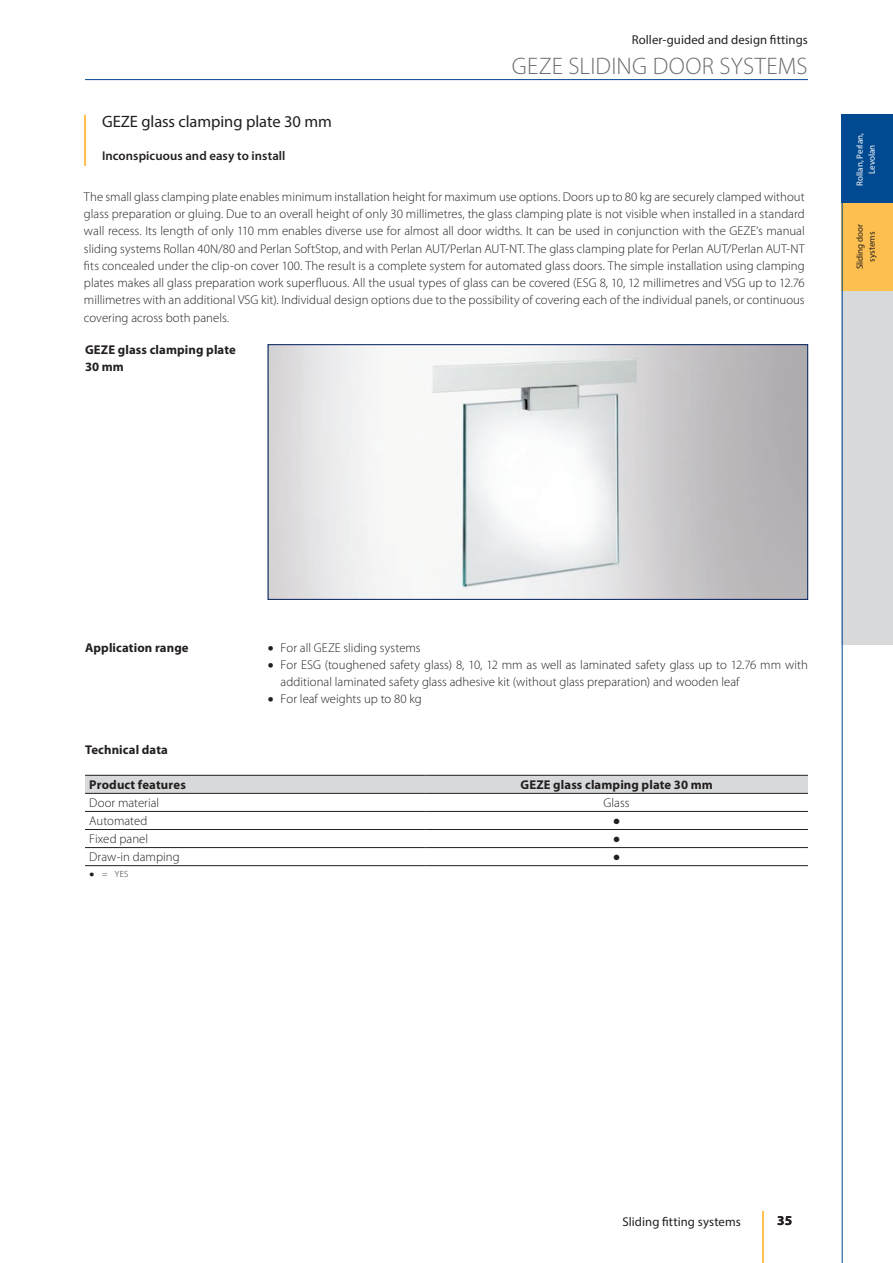
<style>
.page{position:relative;width:893px;height:1263px;background:#fff}
.page>*{position:absolute;margin:0;border:0;box-sizing:border-box;transform-origin:0 0}
.t1{font:300 24px "Myriad Pro";letter-spacing:.01em;color:#6c6d70}
.t2{font:16.5px "Myriad Pro";letter-spacing:-.005em;color:#231f20}
.t3{font:700 13.5px "Myriad Pro";color:#231f20}
.t4{font:300 12.75px/17.2px "Myriad Pro";color:#231f20;text-align:justify}
.t5{font:700 12.75px/17.2px "Myriad Pro";letter-spacing:.01em;color:#231f20}
.t6{font:12.75px "Myriad Pro";letter-spacing:.005em;color:#231f20}
.t7{font:600 12.75px "Myriad Pro";letter-spacing:.005em;color:#231f20}
.t8{font:12.75px "Arial";color:#231f20}
.t9{font:9px/12px "Myriad Pro";color:#fff;text-align:center}
.t10{font:9px/12px "Myriad Pro";color:#231f20;text-align:center}
.t11{font:300 9px "Myriad Pro";color:#231f20}
.s1{font-family:"Arial";font-weight:400}
</style>
<div class="page">
<hr style="left:85px;top:79px;width:723px;height:1px;background:#014990">
<div style="left:842px;top:115px;width:51px;height:88px;background:#014990"></div>
<div style="left:842px;top:203px;width:51px;height:88px;background:#fdbf4f"></div>
<div style="left:842px;top:291px;width:51px;height:89px;background:#d8d9db"></div>
<div style="left:842px;top:379px;width:51px;height:89px;background:#d8d9db"></div>
<div style="left:842px;top:468px;width:51px;height:88px;background:#d8d9db"></div>
<div style="left:842px;top:556px;width:51px;height:88px;background:#d8d9db"></div>
<hr style="left:842px;top:202px;width:1px;height:1061px;background:#014990">
<hr style="left:762px;top:1212px;width:2px;height:51px;background:#fdbf4f">
<hr style="left:84px;top:115px;width:2px;height:51px;background:#fdbf4f">
<img style="left:270px;top:346px;width:536px;height:252px">
<div style="left:268px;top:344px;width:540px;height:256px;border:1px solid #00205b"></div>
<div style="left:85px;top:776px;width:723px;height:17px;background:#d8d9db"></div>
<hr style="left:85px;top:775px;width:340px;height:1px;background:#231f20">
<hr style="left:425px;top:775px;width:383px;height:1px;background:#231f20">
<hr style="left:85px;top:793px;width:340px;height:1px;background:#231f20">
<hr style="left:425px;top:793px;width:383px;height:1px;background:#231f20">
<hr style="left:85px;top:811px;width:340px;height:1px;background:#231f20">
<hr style="left:425px;top:811px;width:383px;height:1px;background:#231f20">
<hr style="left:85px;top:829px;width:340px;height:1px;background:#231f20">
<hr style="left:425px;top:829px;width:383px;height:1px;background:#231f20">
<hr style="left:85px;top:847px;width:340px;height:1px;background:#231f20">
<hr style="left:425px;top:847px;width:383px;height:1px;background:#231f20">
<hr style="left:85px;top:865px;width:340px;height:1px;background:#231f20">
<hr style="left:425px;top:865px;width:383px;height:1px;background:#231f20">
<p class="t6" style="left:632px;top:31px;width:178px">Roller-guided and design fittings</p>
<h1 class="t1" style="left:512px;top:51px;width:297px">GEZE SLIDING DOOR SYSTEMS</h1>
<p class="t2" style="left:102px;top:111px;width:231px">GEZE glass clamping plate 30 mm</p>
<p class="t7" style="left:102px;top:148px;width:185px">Inconspicuous and easy to install</p>
<p class="t4" style="left:84px;top:188px;width:722px">The small glass clamping plate enables minimum installation height for maximum use options. Doors up to 80 kg are securely clamped without glass preparation or gluing. Due to an overall height of only 30 millimetres, the glass clamping plate is not visible when installed in a standard wall recess. Its length of only 110 mm enables diverse use for almost all door widths. It can be used in conjunction with the GEZE‘s manual sliding systems Rollan 40N/80 and Perlan SoftStop, and with Perlan AUT/Perlan AUT-NT. The glass clamping plate for Perlan AUT/Perlan AUT-NT fits concealed under the clip-on cover 100. The result is a complete system for automated glass doors. The simple installation using clamping plates makes all glass preparation work superfluous. All the usual types of glass can be covered (ESG 8, 10, 12 millimetres and VSG up to 12.76 millimetres with an additional VSG kit). Individual design options due to the possibility of covering each of the individual panels, or continuous covering across both panels.</p>
<p class="t5" style="left:85px;top:341px;width:152px">GEZE glass clamping plate<br>30 mm</p>
<p class="t9" style="left:853px;top:186px;width:54px;rotate:-90deg">Rollan, Perlan,<br>Levolan</p>
<p class="t10" style="left:853px;top:269px;width:47px;rotate:-90deg">Sliding door systems</p>
<p class="t5" style="left:85px;top:638px;width:105px">Application range</p>
<p class="t4" style="left:268px;top:639px;width:154px">• For all GEZE sliding systems</p>
<p class="t4" style="left:281px;top:656px;width:529px;text-indent:-13px">• For ESG (toughened safety glass) 8, 10, 12 mm as well as laminated safety glass up to 12.76 mm with additional laminated safety glass adhesive kit (without glass preparation) and wooden leaf</p>
<p class="t4" style="left:268px;top:690px;width:155px">• For leaf weights up to 80 kg</p>
<p class="t5" style="left:85px;top:740px;width:84px">Technical data</p>
<p class="t5" style="left:89px;top:776px;width:98px">Product features</p>
<p class="t5" style="left:520px;top:776px;width:194px">GEZE glass clamping plate 30 mm</p>
<p class="t4" style="left:89px;top:794px;width:71px">Door material</p>
<p class="t4" style="left:603px;top:794px;width:28px">Glass</p>
<p class="t4" style="left:89px;top:812px;width:60px">Automated</p>
<p class="t8" style="left:613px;top:812px;width:9px">●</p>
<p class="t4" style="left:89px;top:830px;width:60px">Fixed panel</p>
<p class="t8" style="left:613px;top:830px;width:9px">●</p>
<p class="t4" style="left:89px;top:848px;width:92px">Draw-in damping</p>
<p class="t8" style="left:613px;top:848px;width:9px">●</p>
<p class="t11" style="left:89px;top:868px;width:41px"><span class="s1">●</span> = YES</p>
<p class="t6" style="left:622px;top:1213px;width:120px">Sliding fitting systems</p>
<p class="t3" style="left:777px;top:1212px;width:16px">35</p>
</div>
